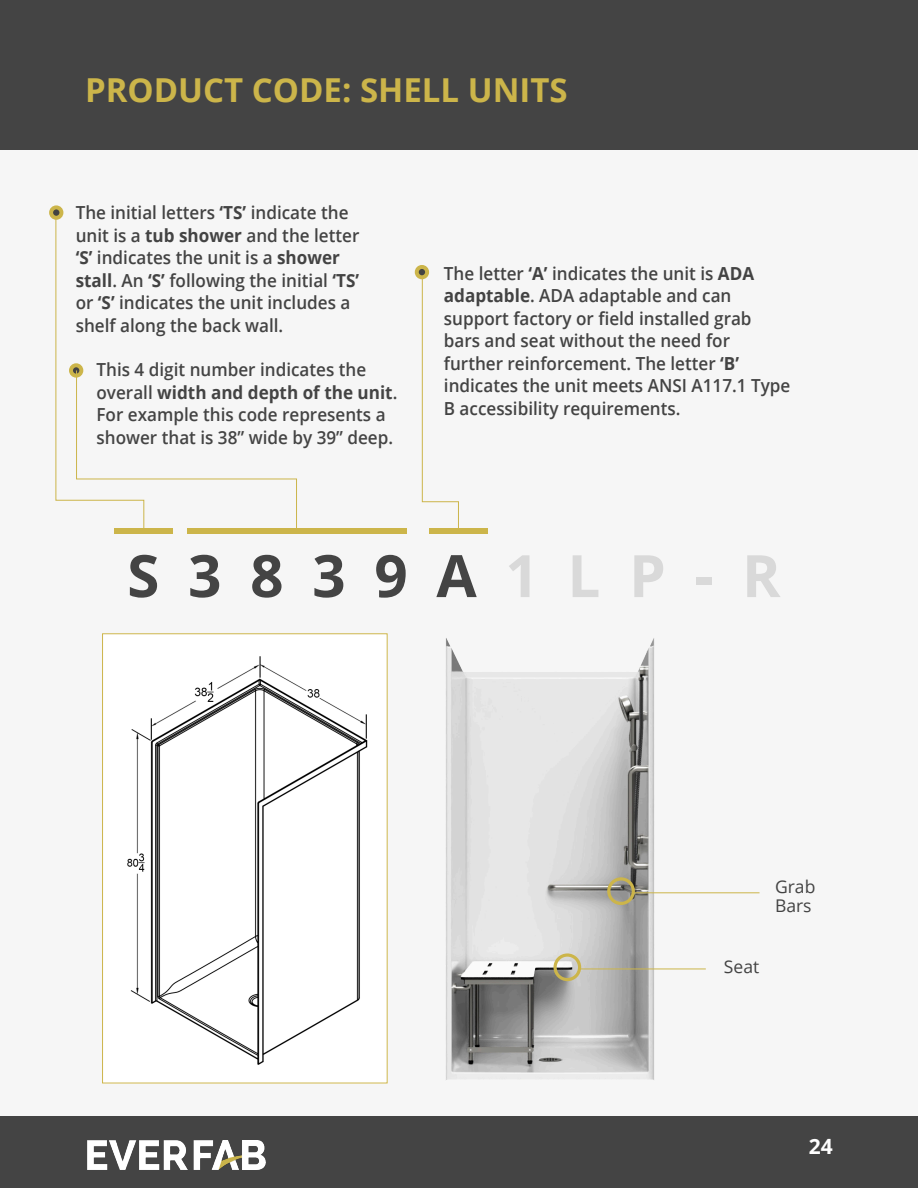
<style>
.page{position:relative;width:918px;height:1188px;background:#fff}
.page>*{position:absolute;margin:0;border:0;box-sizing:border-box;transform-origin:0 0}
.t1{font:700 58.5px "Open Sans";letter-spacing:.49em;color:#444}
.heading_2{font:700 33px "Open Sans";color:#ccb54a}
.t2{font:700 21px "Open Sans";color:#fff}
.t3{font:600 18px/22.5px "Open Sans";color:#434343;scale:.95 1}
.t4{font:600 18px/22.5px "Open Sans";color:#444;scale:.95 1}
.CELL_NORMAL{font:17.55px/19.5px "Open Sans";color:#434343}
.s1{font-weight:700}
.s2{color:#d9d9d9}
</style>
<div class="page">
<div style="left:0;top:1117px;width:918px;height:71px;background:#444"></div>
<img style="left:88px;top:1140px;width:178px;height:29px">
<div style="left:0;top:0;width:918px;height:150px;background:#444"></div>
<div style="left:0;top:150px;width:918px;height:967px;background:#f6f6f6"></div>
<div style="left:51px;top:207px;width:10px;height:11px;background:#434343;border-radius:50%"></div>
<div style="left:49px;top:205px;width:14px;height:15px;border:4px solid #ccb54a;border-radius:50%"></div>
<div style="left:417px;top:267px;width:10px;height:10px;background:#434343;border-radius:50%"></div>
<div style="left:415px;top:265px;width:14px;height:14px;border:4px solid #ccb54a;border-radius:50%"></div>
<svg style="left:55px;top:218px;width:242px;height:310px"></svg>
<svg style="left:422px;top:277px;width:37px;height:251px"></svg>
<div style="left:114px;top:528px;width:59px;height:6px;background:#ccb54a"></div>
<div style="left:187px;top:528px;width:219px;height:6px;background:#ccb54a"></div>
<div style="left:429px;top:528px;width:59px;height:6px;background:#ccb54a"></div>
<img style="left:446px;top:638px;width:287px;height:442px">
<img style="left:127px;top:656px;width:241px;height:409px">
<div style="left:102px;top:633px;width:286px;height:450px;border:1px solid #ccb54a"></div>
<div style="left:554px;top:953px;width:27px;height:28px;border:3px solid #ccb54a;border-radius:50%"></div>
<hr style="left:579px;top:969px;width:127px;height:1px;background:#ccb54a">
<div style="left:607px;top:877px;width:28px;height:28px;border:3px solid #ccb54a;border-radius:50%"></div>
<hr style="left:632px;top:892px;width:128px;height:1px;background:#ccb54a">
<p class="heading_2" style="left:85px;top:67px;width:484px">PRODUCT CODE: SHELL UNITS</p>
<p class="t3" style="left:76px;top:201px;width:300px">The initial letters <span class="s1">‘TS’</span> indicate the unit is a <span class="s1">tub shower</span> and the letter <span class="s1">‘S’</span> indicates the unit is a <span class="s1">shower stall</span>. An <span class="s1">‘S’</span> following the initial <span class="s1">‘TS’ </span>or <span class="s1">‘S’</span> indicates the unit includes a shelf along the back wall.</p>
<p class="t4" style="left:97px;top:358px;width:318px">This 4 digit number indicates the overall <span class="s1">width and depth of the unit</span>.<br>For example this code represents a shower that is 38” wide by 39” deep.</p>
<p class="t3" style="left:444px;top:261px;width:366px">The letter <span class="s1">‘A’</span> indicates the unit is <span class="s1">ADA adaptable</span>. ADA adaptable and can support factory or field installed grab bars and seat without the need for further reinforcement. The letter <span class="s1">‘B’ </span>indicates the unit meets ANSI A117.1 Type B accessibility requirements.</p>
<p class="t1" style="left:127px;top:535px;width:655px">S3839A<span class="s2">1LP-R</span></p>
<p class="CELL_NORMAL" style="left:775px;top:876px;width:42px">Grab<br>Bars</p>
<p class="CELL_NORMAL" style="left:724px;top:956px;width:37px">Seat</p>
<p class="t2" style="left:809px;top:1132px;width:25px">24</p>
</div>
